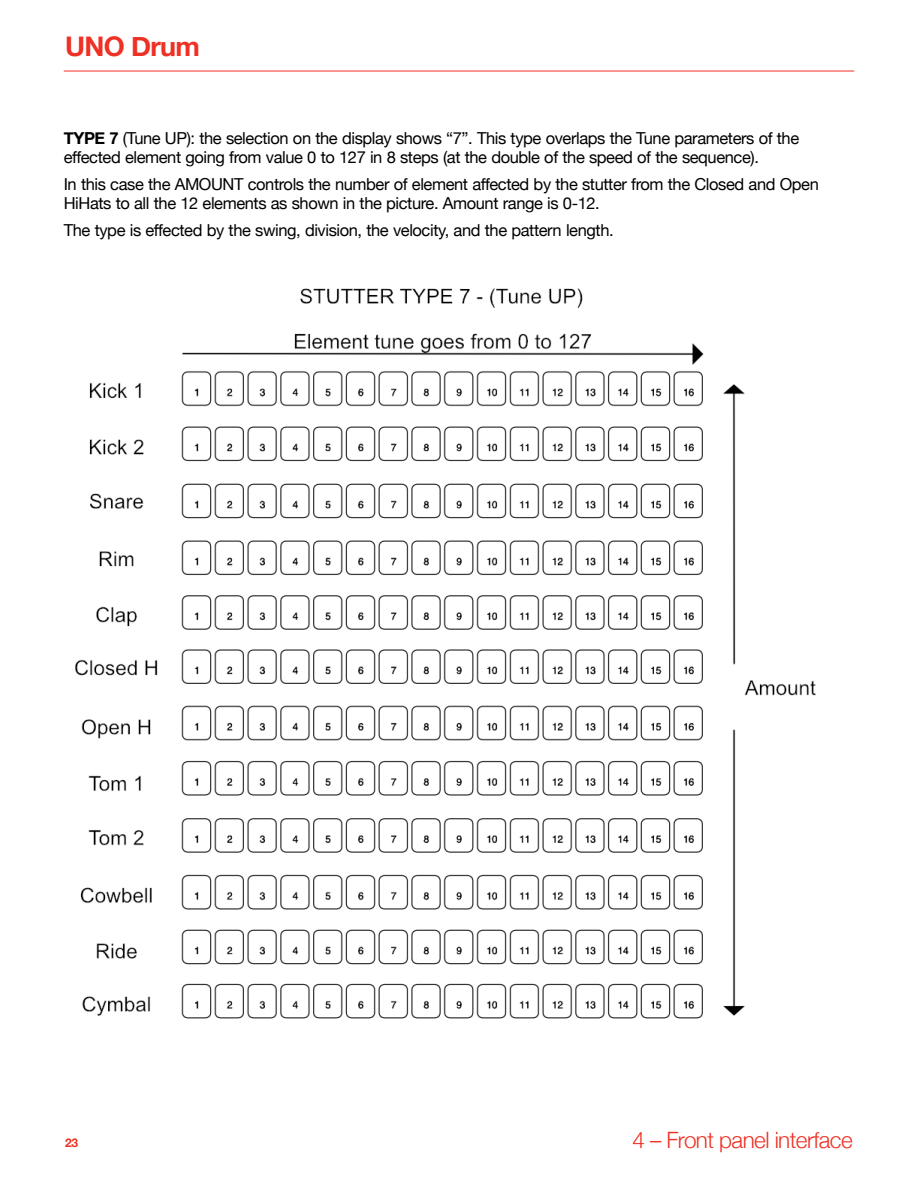
<style>
.page{position:relative;width:918px;height:1188px;background:#fff}
.page>*{position:absolute;margin:0;border:0;box-sizing:border-box;transform-origin:0 0}
.t1{font:700 27px "Helvetica Neue";letter-spacing:-.025em;color:#ee3124}
.t2{font:300 22.5px "Helvetica Neue";letter-spacing:-.025em;color:#ee3124}
.Testo{font:16.5px/19.8px "Helvetica Neue";letter-spacing:-.025em;color:#000}
.t3{font:700 12px "Helvetica Neue";color:#ee3124}
.s1{font-weight:700}
</style>
<div class="page">
<img style="left:75px;top:288px;width:741px;height:731px">
<hr style="left:64px;top:71px;width:790px;height:1px;background:#ee3124">
<h1 class="t1" style="left:65px;top:25px;width:136px">UNO Drum</h1>
<p class="Testo" style="left:64px;top:129px;width:737px"><span class="s1">TYPE 7</span> (Tune UP): the selection on the display shows “7”. This type overlaps the Tune parameters of the effected element going from value 0 to 127 in 8 steps (at the double of the speed of the sequence).</p>
<p class="Testo" style="left:64px;top:175px;width:757px">In this case the AMOUNT controls the number of element affected by the stutter from the Closed and Open<br>HiHats to all the 12 elements as shown in the picture. Amount range is 0-12.</p>
<p class="Testo" style="left:64px;top:221px;width:551px">The type is effected by the swing, division, the velocity, and the pattern length.</p>
<p class="t3" style="left:65px;top:1134px;width:15px">23</p>
<h2 class="t2" style="left:632px;top:1121px;width:222px">4 – Front panel interface</h2>
</div>
